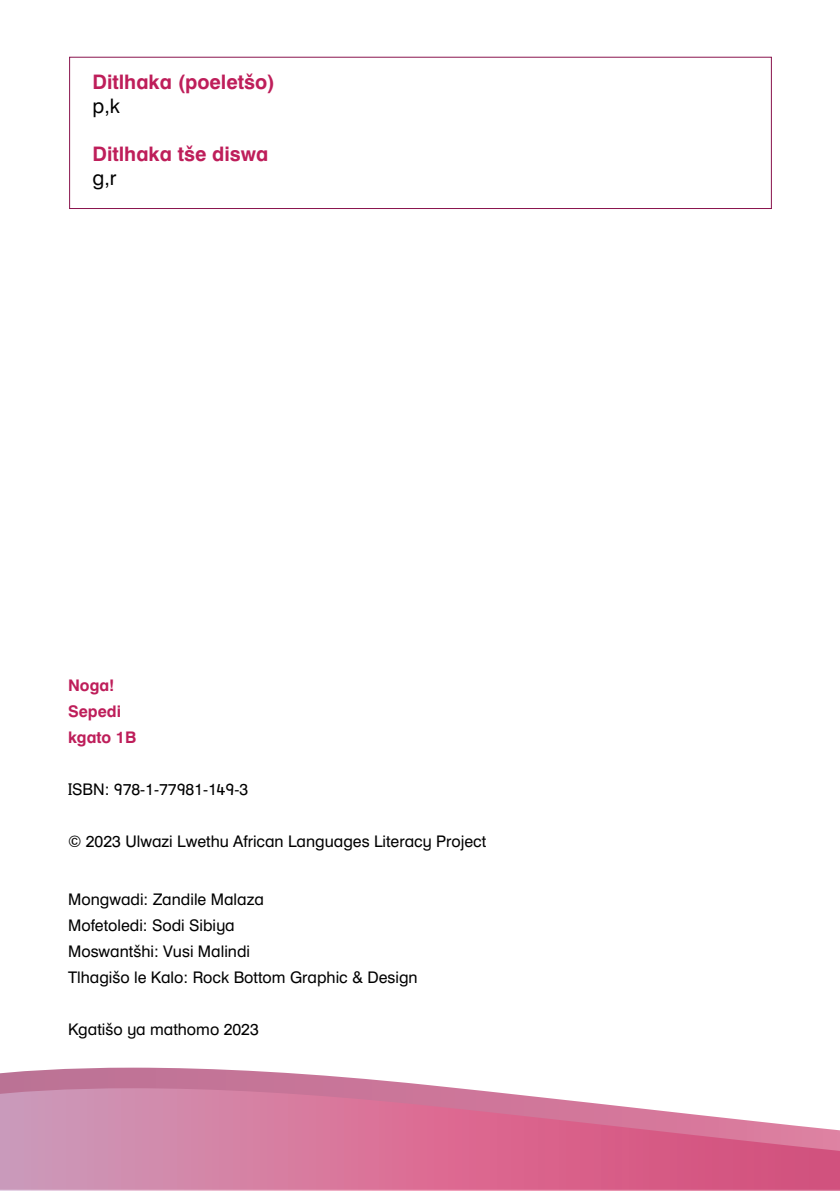
<style>
.page{position:relative;width:840px;height:1191px;background:#fff}
.page>*{position:absolute;margin:0;border:0;box-sizing:border-box;transform-origin:0 0}
.t1{font:700 20px "Swis Forall";color:#be1e5a}
.t2{font:20px "Swis Forall";color:#000}
.t3{font:16px/26px "Swis Forall";color:#000}
.t4{font:700 16px/26px "Swis Forall";color:#be1e5a}
</style>
<div class="page">
<svg style="left:0;top:1067px;width:455px;height:21px"></svg>
<svg style="left:0;top:1088px;width:839px;height:103px;background:#d884a5"></svg>
<div style="left:69px;top:57px;width:702px;height:152px;border:1px solid #89144d"></div>
<p class="t1" style="left:92px;top:70px;width:184px">Ditlhaka (poeletšo)</p>
<p class="t2" style="left:92px;top:94px;width:29px">p,k</p>
<p class="t1" style="left:92px;top:142px;width:177px">Ditlhaka tše diswa</p>
<p class="t2" style="left:92px;top:166px;width:26px">g,r</p>
<p class="t4" style="left:68px;top:672px;width:70px">Noga!<br>Sepedi kgato 1B</p>
<p class="t3" style="left:68px;top:777px;width:181px">ISBN: 978-1-77981-149-3</p>
<p class="t3" style="left:68px;top:829px;width:419px">© 2023 Ulwazi Lwethu African Languages Literacy Project</p>
<p class="t3" style="left:68px;top:887px;width:351px">Mongwadi: Zandile Malaza<br>Mofetoledi: Sodi Sibiya<br>Moswantšhi: Vusi Malindi<br>Tlhagišo le Kalo: Rock Bottom Graphic &amp; Design</p>
<p class="t3" style="left:68px;top:1017px;width:192px">Kgatišo ya mathomo 2023</p>
</div>
